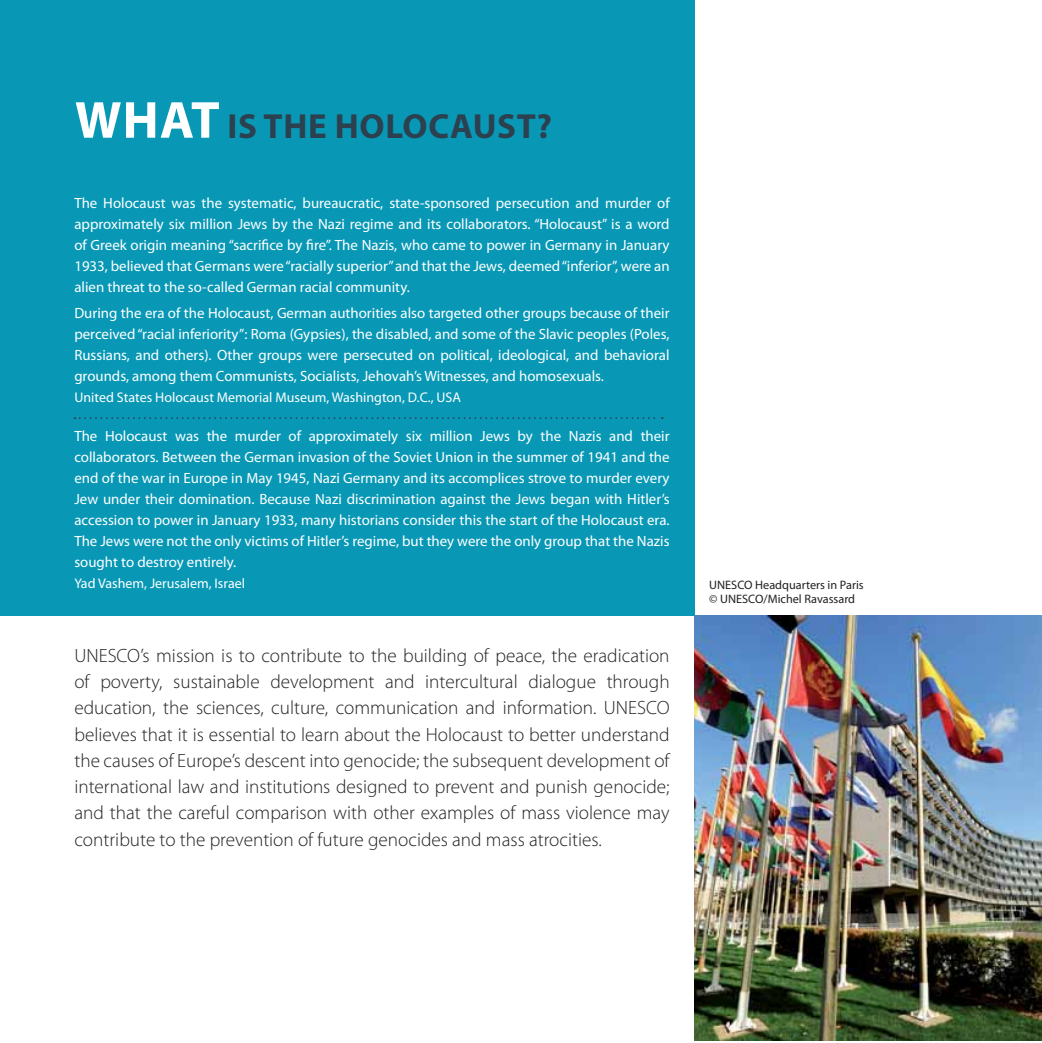
<style>
.page{position:relative;width:1042px;height:1043px;background:#fff}
.page>*{position:absolute;margin:0;border:0;box-sizing:border-box;transform-origin:0 0}
.t1{font:700 35px "Myriad Pro";letter-spacing:.02em;color:#2c4150}
.t2{font:300 19.25px/26.2px "Myriad Pro";color:#231f20;text-align:justify}
.t3{font:14.88px/21px "Myriad Pro";color:#fff;text-align:justify}
.t4{font:14px "Myriad Pro";color:#fff}
.t5{font:12.25px/14.7px "Myriad Pro";color:#231f20}
.s1{font-size:52.5px;color:#fff}
</style>
<div class="page">
<div style="left:0;top:0;width:694px;height:615px;background:#0898b6"></div>
<img style="left:694px;top:615px;width:347px;height:425px">
<svg style="left:74px;top:417px;width:589px;height:2px"></svg>
<h1 class="t1" style="left:75px;top:113px;width:478px"><span class="s1">WHAT</span> IS THE HOLOCAUST?</h1>
<p class="t3" style="left:74px;top:194px;width:597px">The Holocaust was the systematic, bureaucratic, state-sponsored persecution and murder of approximately six million Jews by the Nazi regime and its collaborators. “Holocaust” is a word of Greek origin meaning “sacrifice by fire”. The Nazis, who came to power in Germany in January 1933, believed that Germans were “racially superior” and that the Jews, deemed “inferior”, were an alien threat to the so-called German racial community.</p>
<p class="t3" style="left:74px;top:304px;width:596px">During the era of the Holocaust, German authorities also targeted other groups because of their perceived “racial inferiority”: Roma (Gypsies), the disabled, and some of the Slavic peoples (Poles, Russians, and others). Other groups were persecuted on political, ideological, and behavioral grounds, among them Communists, Socialists, Jehovah’s Witnesses, and homosexuals.</p>
<p class="t4" style="left:74px;top:392px;width:388px">United States Holocaust Memorial Museum, Washington, D.C., USA</p>
<p class="t3" style="left:74px;top:426px;width:597px">The Holocaust was the murder of approximately six million Jews by the Nazis and their collaborators. Between the German invasion of the Soviet Union in the summer of 1941 and the end of the war in Europe in May 1945, Nazi Germany and its accomplices strove to murder every Jew under their domination. Because Nazi discrimination against the Jews began with Hitler’s accession to power in January 1933, many historians consider this the start of the Holocaust era.<br>The Jews were not the only victims of Hitler’s regime, but they were the only group that the Nazis sought to destroy entirely.</p>
<p class="t4" style="left:74px;top:577px;width:172px">Yad Vashem, Jerusalem, Israel</p>
<p class="t2" style="left:74px;top:643px;width:597px">UNESCO’s mission is to contribute to the building of peace, the eradication of poverty, sustainable development and intercultural dialogue through education, the sciences, culture, communication and information. UNESCO believes that it is essential to learn about the Holocaust to better understand the causes of Europe’s descent into genocide; the subsequent development of international law and institutions designed to prevent and punish genocide; and that the careful comparison with other examples of mass violence may contribute to the prevention of future genocides and mass atrocities.</p>
<p class="t5" style="left:709px;top:578px;width:156px">UNESCO Headquarters in Paris © UNESCO/Michel Ravassard</p>
</div>
